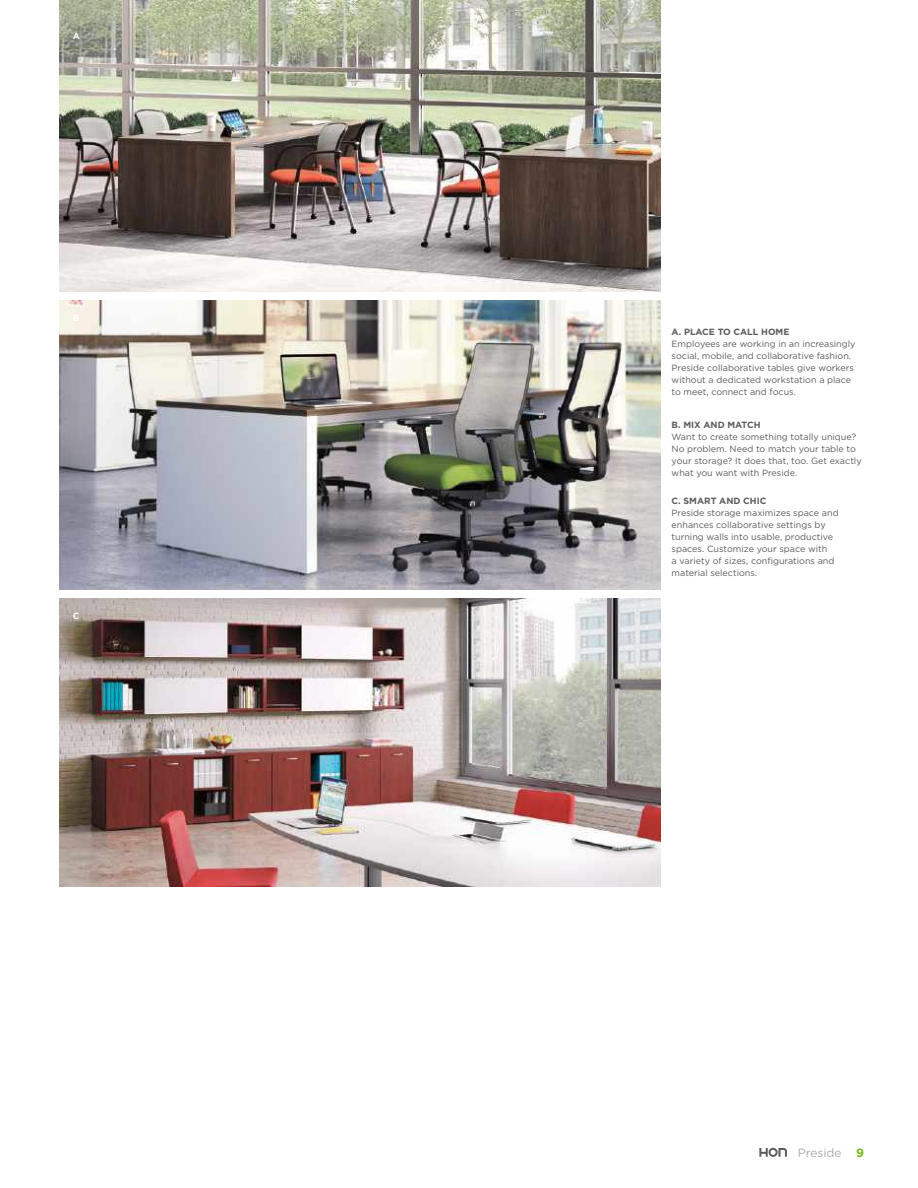
<style>
.page{position:relative;width:918px;height:1188px;background:#fff}
.page>*{position:absolute;margin:0;border:0;box-sizing:border-box;transform-origin:0 0}
.t1{font:12px "Gotham";color:#acadad}
.t2{font:9px/12px "Gotham";color:#5b5c5c}
.t3{font:700 9px "Gotham";color:#5b5c5c}
.t4{font:700 9px "Gotham";color:#fff}
.s1{font-weight:700;color:#76bc21}
</style>
<div class="page">
<img style="left:59px;top:0;width:601px;height:292px">
<img style="left:59px;top:300px;width:601px;height:290px">
<img style="left:59px;top:599px;width:601px;height:288px">
<svg style="left:759px;top:1148px;width:28px;height:9px"></svg>
<p class="t4" style="left:73px;top:30px;width:9px">A</p>
<p class="t4" style="left:73px;top:312px;width:8px">B</p>
<p class="t4" style="left:73px;top:610px;width:8px">C</p>
<p class="t3" style="left:672px;top:326px;width:119px">A. PLACE TO CALL HOME</p>
<p class="t2" style="left:672px;top:338px;width:185px">Employees are working in an increasingly social, mobile, and collaborative fashion.<br>Preside collaborative tables give workers without a dedicated workstation a place to meet, connect and focus.</p>
<p class="t3" style="left:672px;top:419px;width:91px">B. MIX AND MATCH</p>
<p class="t2" style="left:672px;top:431px;width:192px">Want to create something totally unique?<br>No problem. Need to match your table to your storage? It does that, too. Get exactly what you want with Preside.</p>
<p class="t3" style="left:672px;top:495px;width:96px">C. SMART AND CHIC</p>
<p class="t2" style="left:672px;top:507px;width:169px">Preside storage maximizes space and enhances collaborative settings by turning walls into usable, productive spaces. Customize your space with<br>a variety of sizes, configurations and material selections.</p>
<h1 class="t1" style="left:798px;top:1145px;width:68px">Preside <span class="s1">9</span></h1>
</div>
